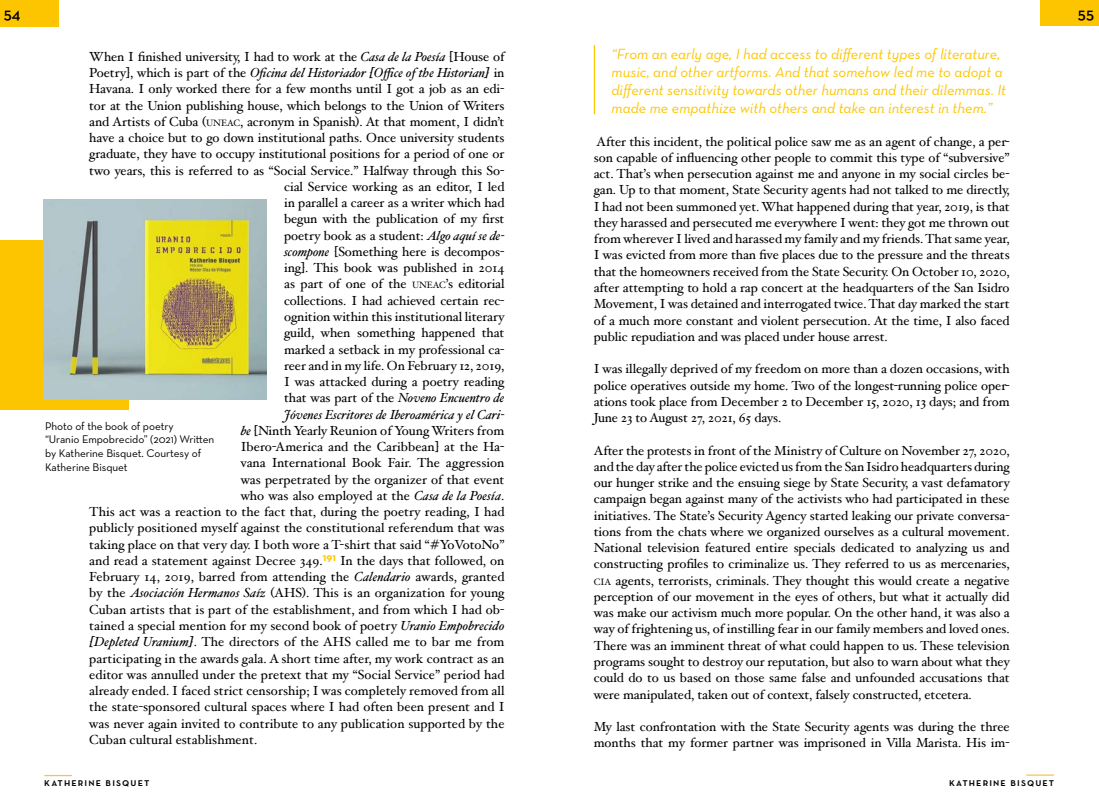
<style>
.page{position:relative;width:1099px;height:812px;background:#fff}
.page>*{position:absolute;margin:0;border:0;box-sizing:border-box;transform-origin:0 0}
.t1{font:600 16.25px "Neutraface Text";color:#000}
.amarillo{font:italic 15px/18px "Neutra Text";color:#fdc500}
.txt{font:13.12px/16.2px "Hoefler Text";letter-spacing:-.005em;color:#000;text-align:justify}
.txt-2{font:italic 13.12px "Hoefler Text";letter-spacing:-.005em;color:#000}
.Estilo_de_párrafo_1{font:11.25px/13.8px "Neutraface Text";letter-spacing:-.005em;color:#000}
.t2{font:600 11.25px "Neutraface Text";letter-spacing:.1em;color:#000}
.s1{font-style:italic}
.s2{font-style:normal}
.s3{font-size:9.12px}
</style>
<div class="page">
<div style="left:0;top:0;width:58px;height:27px;background:#fdc500"></div>
<div style="left:1040px;top:0;width:58px;height:26px;background:#fdc500"></div>
<div style="left:0;top:240px;width:128px;height:170px;background:#fdc500"></div>
<img style="left:43px;top:200px;width:223px;height:199px">
<hr style="left:44px;top:774px;width:28px;height:2px;background:#f6c542">
<svg style="left:1026px;top:774px;width:27px;height:1px"></svg>
<hr style="left:594px;top:45px;width:1px;height:69px;background:#fdc500">
<p class="t1" style="left:4px;top:3px;width:18px">54</p>
<p class="t1" style="left:1077px;top:3px;width:18px">55</p>
<p class="txt" style="left:89px;top:48px;width:416px">When I finished university, I had to work at the <span class="s1">Casa de la Poesía</span> [House of</p>
<p class="txt-2" style="left:89px;top:65px;width:416px"><span class="s2">Poetry], which is part of the</span> Oficina del Historiador [Office of the Historian] <span class="s2">in</span></p>
<p class="txt" style="left:89px;top:81px;width:416px">Havana. I only worked there for a few months until I got a job as an edi-</p>
<p class="txt" style="left:89px;top:97px;width:416px">tor at the Union publishing house, which belongs to the Union of Writers</p>
<p class="txt" style="left:89px;top:113px;width:416px">and Artists of Cuba (<span class="s3">UNEAC</span>, acronym in Spanish). At that moment, I didn’t</p>
<p class="txt" style="left:89px;top:129px;width:416px">have a choice but to go down institutional paths. Once university students</p>
<p class="txt" style="left:89px;top:146px;width:416px">graduate, they have to occupy institutional positions for a period of one or</p>
<p class="txt" style="left:89px;top:162px;width:416px">two years, this is referred to as “Social Service.” Halfway through this So-</p>
<p class="txt" style="left:284px;top:178px;width:222px">cial Service working as an editor, I led</p>
<p class="txt" style="left:284px;top:194px;width:222px">in parallel a career as a writer which had</p>
<p class="txt" style="left:284px;top:211px;width:222px">begun with the publication of my first</p>
<p class="txt" style="left:284px;top:227px;width:222px">poetry book as a student: <span class="s1">Algo aquí se de-</span></p>
<p class="txt" style="left:284px;top:243px;width:222px"><span class="s1">scompone</span> [Something here is decompos-</p>
<p class="txt" style="left:284px;top:259px;width:222px">ing]. This book was published in 2014</p>
<p class="txt" style="left:284px;top:276px;width:222px">as part of one of the <span class="s3">UNEAC</span>’s editorial</p>
<p class="txt" style="left:284px;top:292px;width:222px">collections. I had achieved certain rec-</p>
<p class="txt" style="left:284px;top:308px;width:222px">ognition within this institutional literary</p>
<p class="txt" style="left:284px;top:324px;width:222px">guild, when something happened that</p>
<p class="txt" style="left:284px;top:341px;width:222px">marked a setback in my professional ca-</p>
<p class="txt" style="left:284px;top:357px;width:222px">reer and in my life. On February 12, 2019,</p>
<p class="txt" style="left:284px;top:373px;width:222px">I was attacked during a poetry reading</p>
<p class="txt-2" style="left:284px;top:390px;width:222px"><span class="s2">that was part of the</span> Noveno Encuentro de</p>
<p class="txt-2" style="left:284px;top:406px;width:222px">Jóvenes Escritores de Iberoamérica y el Cari-</p>
<p class="txt" style="left:241px;top:422px;width:265px"><span class="s1">be</span> [Ninth Yearly Reunion of Young Writers from</p>
<p class="txt" style="left:241px;top:438px;width:265px">Ibero-America and the Caribbean] at the Ha-</p>
<p class="txt" style="left:241px;top:454px;width:265px">vana International Book Fair. The aggression</p>
<p class="txt" style="left:241px;top:471px;width:265px">was perpetrated by the organizer of that event</p>
<p class="txt" style="left:241px;top:487px;width:265px">who was also employed at the <span class="s1">Casa de la Poesía</span>.</p>
<p class="txt" style="left:89px;top:503px;width:416px">This act was a reaction to the fact that, during the poetry reading, I had</p>
<p class="txt" style="left:89px;top:519px;width:416px">publicly positioned myself against the constitutional referendum that was</p>
<p class="txt" style="left:89px;top:536px;width:416px">taking place on that very day. I both wore a T-shirt that said “#YoVotoNo”</p>
<p class="txt" style="left:89px;top:552px;width:416px">and read a statement against Decree 349.<sup>191</sup> In the days that followed, on</p>
<p class="txt" style="left:89px;top:568px;width:416px">February 14, 2019, barred from attending the <span class="s1">Calendario</span> awards, granted</p>
<p class="txt" style="left:89px;top:584px;width:416px">by the <span class="s1">Asociación Hermanos Saíz</span> (AHS). This is an organization for young</p>
<p class="txt" style="left:89px;top:601px;width:416px">Cuban artists that is part of the establishment, and from which I had ob-</p>
<p class="txt" style="left:89px;top:617px;width:416px">tained a special mention for my second book of poetry <span class="s1">Uranio Empobrecido</span></p>
<p class="txt" style="left:89px;top:633px;width:416px"><span class="s1">[Depleted Uranium]</span>. The directors of the AHS called me to bar me from</p>
<p class="txt" style="left:89px;top:649px;width:416px">participating in the awards gala. A short time after, my work contract as an</p>
<p class="txt" style="left:89px;top:666px;width:416px">editor was annulled under the pretext that my “Social Service” period had</p>
<p class="txt" style="left:89px;top:682px;width:416px">already ended. I faced strict censorship; I was completely removed from all</p>
<p class="txt" style="left:89px;top:698px;width:416px">the state-sponsored cultural spaces where I had often been present and I</p>
<p class="txt" style="left:89px;top:714px;width:416px">was never again invited to contribute to any publication supported by the</p>
<p class="txt" style="left:89px;top:731px;width:169px">Cuban cultural establishment.</p>
<p class="amarillo" style="left:611px;top:45px;width:396px">“From an early age, I had access to different types of literature, music, and other artforms. And that somehow led me to adopt a different sensitivity towards other humans and their dilemmas. It made me empathize with others and take an interest in them.”</p>
<p class="txt" style="left:594px;top:133px;width:417px">After this incident, the political police saw me as an agent of change, a per&shy;son capable of influencing other people to commit this type of “subversive” act. That’s when persecution against me and anyone in my social circles be&shy;gan. Up to that moment, State Security agents had not talked to me directly, I had not been summoned yet. What happened during that year, 2019, is that they harassed and persecuted me everywhere I went: they got me thrown out from wherever I lived and harassed my family and my friends. That same year, I was evicted from more than five places due to the pressure and the threats that the homeowners received from the State Security. On October 10, 2020, after attempting to hold a rap concert at the headquarters of the San Isidro Movement, I was detained and interrogated twice. That day marked the start of a much more constant and violent persecution. At the time, I also faced public repudiation and was placed under house arrest.</p>
<p class="txt" style="left:594px;top:360px;width:417px">I was illegally deprived of my freedom on more than a dozen occasions, with police operatives outside my home. Two of the longest-running police oper&shy;ations took place from December 2 to December 15, 2020, 13 days; and from June 23 to August 27, 2021, 65 days.</p>
<p class="txt" style="left:594px;top:442px;width:417px">After the protests in front of the Ministry of Culture on November 27, 2020, and the day after the police evicted us from the San Isidro headquarters during our hunger strike and the ensuing siege by State Security, a vast defamatory campaign began against many of the activists who had participated in these initiatives. The State’s Security Agency started leaking our private conversa&shy;tions from the chats where we organized ourselves as a cultural movement.<br>National television featured entire specials dedicated to analyzing us and constructing profiles to criminalize us. They referred to us as mercenaries, <span class="s3">CIA</span> agents, terrorists, criminals. They thought this would create a negative perception of our movement in the eyes of others, but what it actually did was make our activism much more popular. On the other hand, it was also a way of frightening us, of instilling fear in our family members and loved ones.<br>There was an imminent threat of what could happen to us. These television programs sought to destroy our reputation, but also to warn about what they could do to us based on those same false and unfounded accusations that were manipulated, taken out of context, falsely constructed, etcetera.</p>
<p class="txt" style="left:594px;top:718px;width:417px">My last confrontation with the State Security agents was during the three months that my former partner was imprisoned in Villa Marista. His im-</p>
<p class="t2" style="left:949px;top:774px;width:107px">katherine bisquet</p>
<p class="Estilo_de_párrafo_1" style="left:45px;top:418px;width:171px">Photo of the book of poetry<br>“Uranio Empobrecido” (2021) Written by Katherine Bisquet. Courtesy of<br>Katherine Bisquet</p>
<p class="t2" style="left:44px;top:775px;width:107px">katherine bisquet</p>
</div>
